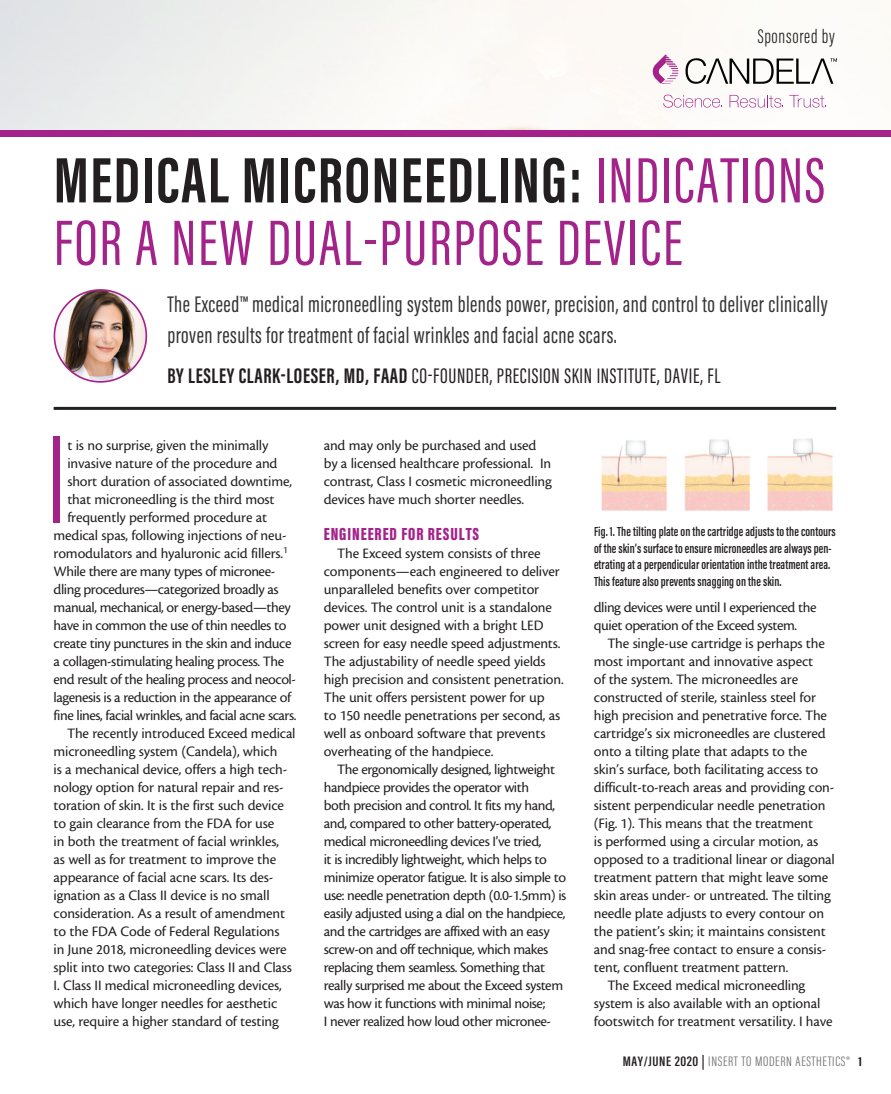
<style>
.page{position:relative;width:891px;height:1094px;background:#fff}
.page>*{position:absolute;margin:0;border:0;box-sizing:border-box;transform-origin:0 0}
.body_first{font:300 128.85px "Acumin Pro Extra Cond";color:#a3238b}
.headline{font:66px/62.6px "Acumin Pro Extra Cond";letter-spacing:.025em;color:#a3238b}
.deck{font:23.25px/30.8px "Acumin Pro Extra Cond";letter-spacing:.02em;color:#313232}
.deck-2{font:21.75px "Acumin Pro Extra Cond";letter-spacing:.03em;color:#231f20}
.t1{font:300 20.25px "Acumin Pro Extra Cond";letter-spacing:.035em;color:#231f20}
.subhead{font:900 18px "Acumin Pro Extra Cond";letter-spacing:.05em;color:#a3238b}
.body{font:15px/18px "Cronos MM 408 10";letter-spacing:-.01em;color:#231f20}
.body-2{font:15px/18px "Cronos MM 408 10";letter-spacing:-.03em;color:#231f20}
.body_first-2{font:15px "Cronos MM 408 10";letter-spacing:-.03em;color:#231f20}
.body_first-3{font:15px "Cronos MM 408 10";letter-spacing:-.01em;color:#231f20}
.t2{font:300 14.1px "Acumin Pro Extra Cond";letter-spacing:.04em;color:#6c6d70;scale:1.11 1}
.t3{font:600 13.5px/16.5px "Acumin Pro Extra Cond";letter-spacing:.005em;color:#231f20}
.s1{font-weight:700;color:#231f20}
.s2{font-weight:700}
.s3{font-weight:600;color:#231f20}
.s4{font-weight:700;font-size:13.35px;color:#231f20}
</style>
<div class="page">
<hr style="left:54px;top:407px;width:782px;height:3px;background:#231f20">
<div style="left:0;top:0;width:891px;height:136px;background:#a3238b"></div>
<img style="left:0;top:0;width:891px;height:130px">
<svg style="left:663px;top:95px;width:59px;height:13px"></svg>
<svg style="left:730px;top:95px;width:53px;height:13px"></svg>
<svg style="left:789px;top:95px;width:37px;height:13px"></svg>
<svg style="left:686px;top:58px;width:151px;height:26px"></svg>
<svg style="left:652px;top:54px;width:26px;height:30px"></svg>
<img style="left:54px;top:290px;width:92px;height:92px;border-radius:46px">
<div style="left:54px;top:289px;width:93px;height:94px;border:2px solid #a3238b;border-radius:50%"></div>
<img style="left:601px;top:438px;width:233px;height:73px">
<p class="t1" style="left:758px;top:24px;width:79px">Sponsored by</p>
<p class="headline" style="left:54px;top:149px;width:773px"><span class="s1">MEDICAL MICRONEEDLING:</span> INDICATIONS<br>FOR A NEW DUAL-PURPOSE DEVICE</p>
<p class="deck" style="left:167px;top:288px;width:662px">The Exceed™ medical microneedling system blends power, precision, and control to deliver clinically proven results for treatment of facial wrinkles and facial acne scars.</p>
<p class="deck-2" style="left:167px;top:362px;width:555px"><span class="s2">BY LESLEY CLARK-LOESER, MD, FAAD</span> CO-FOUNDER, PRECISION SKIN INSTITUTE, DAVIE, FL</p>
<p class="body_first" style="left:47px;top:402px;width:21px">I</p>
<p class="body_first-3" style="left:67px;top:438px;width:203px">t is no surprise, given the minimally</p>
<p class="body_first-3" style="left:67px;top:456px;width:212px">invasive nature of the procedure and</p>
<p class="body_first-3" style="left:67px;top:474px;width:226px">short duration of associated downtime,</p>
<p class="body_first-3" style="left:67px;top:492px;width:209px">that microneedling is the third most</p>
<p class="body_first-3" style="left:67px;top:510px;width:201px">frequently performed procedure at</p>
<p class="body_first-3" style="left:54px;top:528px;width:235px">medical spas, following injections of neu-</p>
<p class="body_first-3" style="left:54px;top:546px;width:235px">romodulators and hyaluronic acid fillers.<sup>1</sup></p>
<p class="body_first-2" style="left:54px;top:564px;width:223px">While there are many types of micronee-</p>
<p class="body_first-2" style="left:54px;top:582px;width:227px">dling procedures—categorized broadly as</p>
<p class="body_first-2" style="left:54px;top:600px;width:239px">manual, mechanical, or energy-based—they</p>
<p class="body_first-2" style="left:54px;top:618px;width:234px">have in common the use of thin needles to</p>
<p class="body_first-2" style="left:54px;top:636px;width:239px">create tiny punctures in the skin and induce</p>
<p class="body_first-2" style="left:54px;top:654px;width:232px">a collagen-stimulating healing process. The</p>
<p class="body_first-2" style="left:54px;top:672px;width:244px">end result of the healing process and neocol-</p>
<p class="body_first-2" style="left:54px;top:690px;width:239px">lagenesis is a reduction in the appearance of</p>
<p class="body_first-2" style="left:54px;top:708px;width:244px">fine lines, facial wrinkles, and facial acne scars.</p>
<p class="body" style="left:54px;top:725px;width:244px;text-indent:14px">The recently introduced Exceed medical microneedling system (Candela), which<br>is a mechanical device, offers a high tech&shy;nology option for natural repair and res&shy;toration of skin. It is the first such device to gain clearance from the FDA for use<br>in both the treatment of facial wrinkles,<br>as well as for treatment to improve the appearance of facial acne scars. Its des&shy;ignation as a Class II device is no small consideration. As a result of amendment to the FDA Code of Federal Regulations<br>in June 2018, microneedling devices were split into two categories: Class II and Class I. Class II medical microneedling devices, which have longer needles for aesthetic use, require a higher standard of testing</p>
<p class="body" style="left:324px;top:437px;width:230px">and may only be purchased and used by a licensed healthcare professional. In contrast, Class I cosmetic microneedling devices have much shorter needles.</p>
<p class="subhead" style="left:324px;top:523px;width:157px">ENGINEERED FOR RESULTS</p>
<p class="body" style="left:324px;top:545px;width:242px;text-indent:14px">The Exceed system consists of three components—each engineered to deliver unparalleled benefits over competitor devices. The control unit is a standalone power unit designed with a bright LED screen for easy needle speed adjustments.<br>The adjustability of needle speed yields high precision and consistent penetration.<br>The unit offers persistent power for up<br>to 150 needle penetrations per second, as well as onboard software that prevents overheating of the handpiece.</p>
<p class="body-2" style="left:324px;top:761px;width:244px;text-indent:14px">The ergonomically designed, lightweight handpiece provides the operator with<br>both precision and control. It fits my hand, and, compared to other battery-operated, medical microneedling devices I’ve tried,<br>it is incredibly lightweight, which helps to minimize operator fatigue. It is also simple to use: needle penetration depth (0.0-1.5mm) is easily adjusted using a dial on the handpiece, and the cartridges are affixed with an easy screw-on and off technique, which makes replacing them seamless. Something that really surprised me about the Exceed system was how it functions with minimal noise;<br>I never realized how loud other micronee-</p>
<p class="t3" style="left:594px;top:523px;width:243px">Fig. 1. The tilting plate on the cartridge adjusts to the contours of the skin’s surface to ensure microneedles are always pen&shy;etrating at a perpendicular orientation inthe treatment area.<br>This feature also prevents snagging on the skin.</p>
<p class="body-2" style="left:594px;top:599px;width:224px">dling devices were until I experienced the quiet operation of the Exceed system.</p>
<p class="body" style="left:594px;top:635px;width:243px;text-indent:14px">The single-use cartridge is perhaps the most important and innovative aspect<br>of the system. The microneedles are constructed of sterile, stainless steel for high precision and penetrative force. The cartridge’s six microneedles are clustered onto a tilting plate that adapts to the skin’s surface, both facilitating access to difficult-to-reach areas and providing con&shy;sistent perpendicular needle penetration (Fig. 1). This means that the treatment<br>is performed using a circular motion, as opposed to a traditional linear or diagonal treatment pattern that might leave some skin areas under- or untreated. The tilting needle plate adjusts to every contour on the patient’s skin; it maintains consistent and snag-free contact to ensure a consis&shy;tent, confluent treatment pattern.</p>
<p class="body" style="left:594px;top:977px;width:240px;text-indent:14px">The Exceed medical microneedling system is also available with an optional footswitch for treatment versatility. I have</p>
<p class="t2" style="left:623px;top:1052px;width:217px"><span class="s3">MAY/JUNE 2020 |</span> INSERT TO MODERN AESTHETICS® <span class="s4">1</span></p>
</div>
